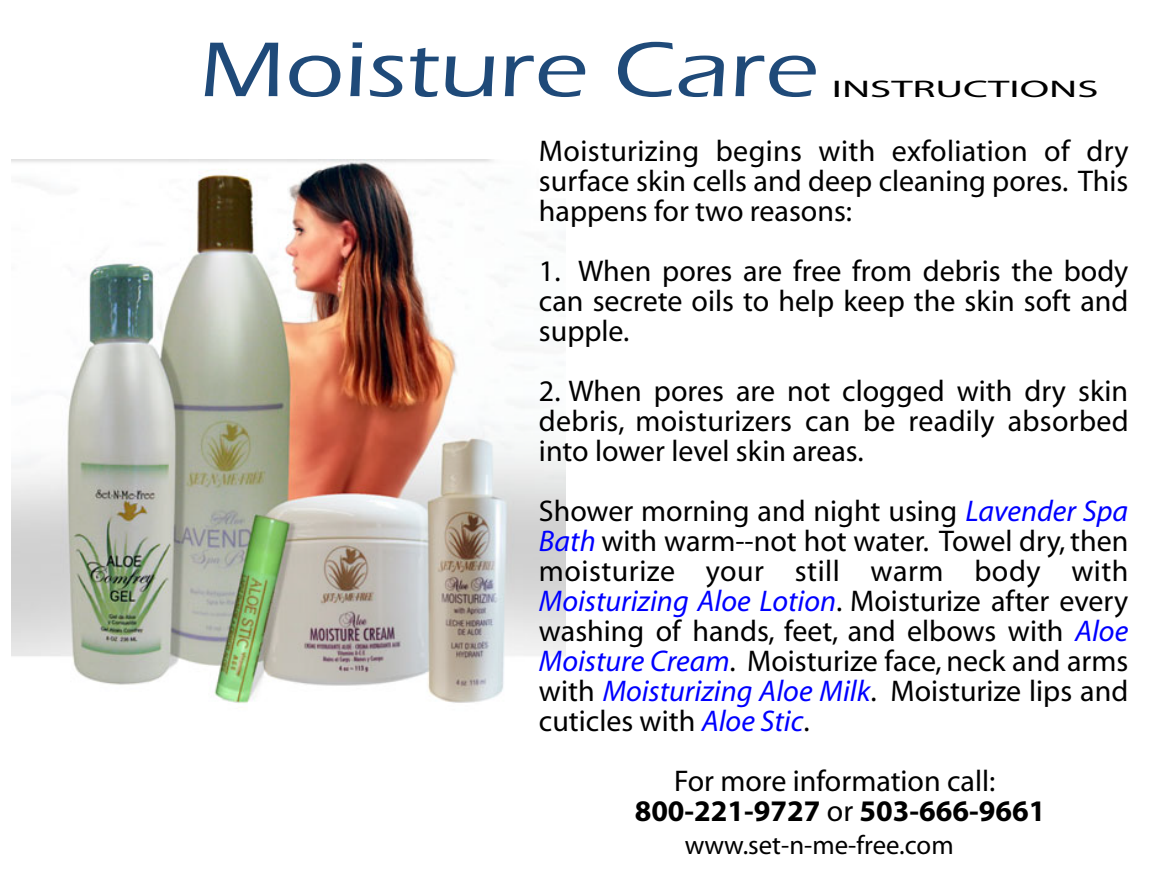
<style>
.page{position:relative;width:1161px;height:891px;background:#fff}
.page>*{position:absolute;margin:0;border:0;box-sizing:border-box;transform-origin:0 0}
.t1{font:500 80.4px "Eras ITC";color:#1f4a79;scale:1.25 1}
.t2{font:30px/30px "Myriad";color:#000;text-align:justify}
.t3{font:26.7px "Myriad";color:#000}
.t4{font:24px "Myriad";color:#000;scale:1.78 1}
.s1{font-style:italic;color:#00f}
.s2{font-weight:700}
</style>
<div class="page">
<img style="left:11px;top:159px;width:554px;height:545px">
<h1 class="t1" style="left:199px;top:25px;width:497px">Moisture Care</h1>
<p class="t4" style="left:832px;top:77px;width:151px">INSTRUCTIONS</p>
<p class="t2" style="left:539px;top:138px;width:591px">Moisturizing begins with exfoliation of dry surface skin cells and deep cleaning pores. This happens for two reasons:</p>
<p class="t2" style="left:539px;top:258px;width:591px">1. When pores are free from debris the body can secrete oils to help keep the skin soft and supple.</p>
<p class="t2" style="left:539px;top:378px;width:591px">2. When pores are not clogged with dry skin debris, moisturizers can be readily absorbed into lower level skin areas.</p>
<p class="t2" style="left:539px;top:498px;width:591px">Shower morning and night using <span class="s1">Lavender Spa Bath</span> with warm--not hot water. Towel dry, then moisturize your still warm body with <span class="s1">Moisturizing Aloe Lotion</span>. Moisturize after every washing of hands, feet, and elbows with <span class="s1">Aloe Moisture Cream</span>. Moisturize face, neck and arms with <span class="s1">Moisturizing Aloe Milk</span>. Moisturize lips and cuticles with <span class="s1">Aloe Stic</span>.</p>
<p class="t2" style="left:635px;top:768px;width:412px;text-align:center">For more information call:<br><span class="s2">800-221-9727</span> or <span class="s2">503-666-9661</span></p>
<p class="t3" style="left:685px;top:831px;width:270px">www.set-n-me-free.com</p>
</div>
